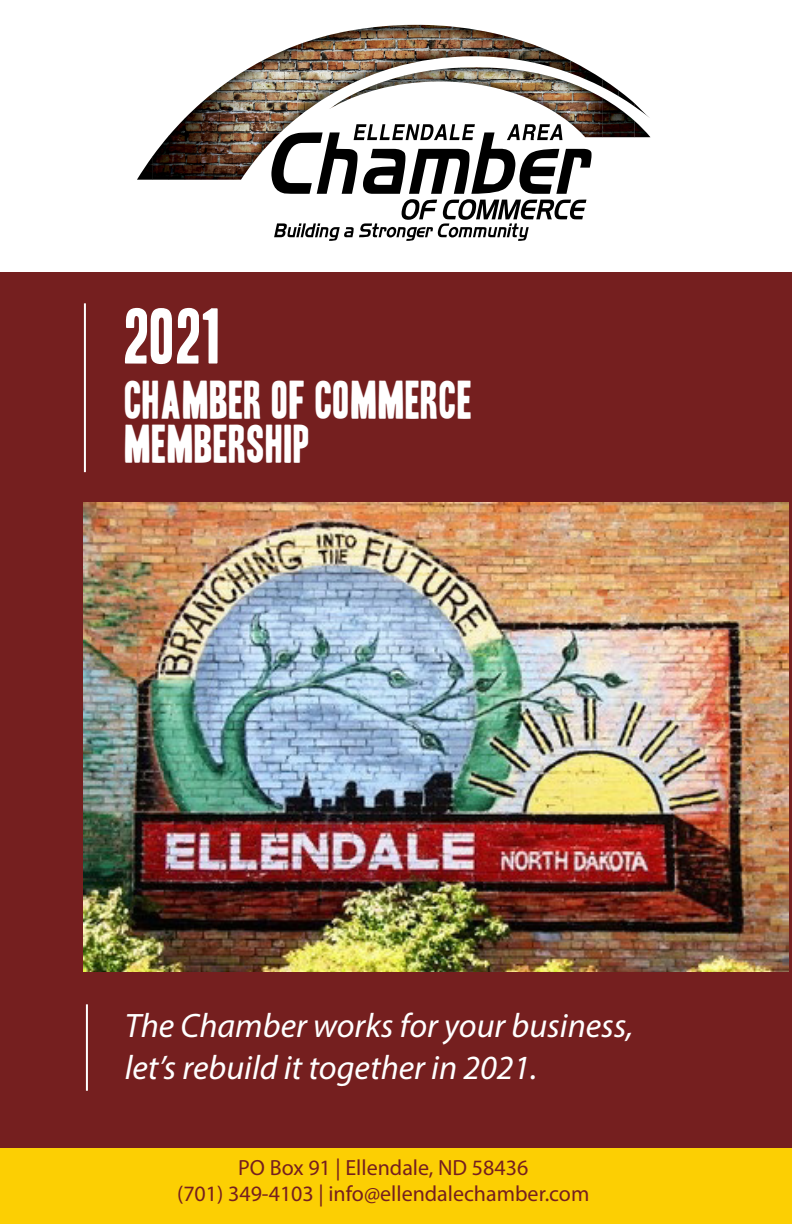
<style>
.page{position:relative;width:792px;height:1224px;background:#fff}
.page>*{position:absolute;margin:0;border:0;box-sizing:border-box;transform-origin:0 0}
.t1{font:68px "Headline One HPLHS";color:#fff}
.t2{font:46px/44px "Headline One HPLHS";letter-spacing:.02em;color:#fff}
.t3{font:italic 34px/42px "Myriad Pro";color:#fff}
.t4{font:22px "Myriad Pro";color:#751f1f}
</style>
<div class="page">
<svg style="left:271px;top:124px;width:321px;height:117px"></svg>
<img style="left:297px;top:25px;width:97px;height:62px">
<img style="left:394px;top:25px;width:128px;height:43px">
<img style="left:265px;top:45px;width:33px;height:88px">
<img style="left:522px;top:41px;width:48px;height:30px">
<img style="left:233px;top:59px;width:32px;height:121px">
<img style="left:570px;top:60px;width:33px;height:23px">
<img style="left:217px;top:78px;width:16px;height:102px">
<img style="left:602px;top:79px;width:16px;height:17px">
<img style="left:201px;top:90px;width:16px;height:90px">
<img style="left:297px;top:87px;width:32px;height:31px">
<img style="left:329px;top:87px;width:16px;height:8px">
<img style="left:618px;top:90px;width:11px;height:8px">
<img style="left:185px;top:103px;width:16px;height:77px">
<img style="left:635px;top:104px;width:15px;height:14px">
<img style="left:169px;top:118px;width:16px;height:62px">
<img style="left:153px;top:135px;width:16px;height:45px">
<img style="left:265px;top:133px;width:15px;height:15px">
<img style="left:137px;top:156px;width:16px;height:24px">
<img style="left:376px;top:67px;width:100px;height:23px">
<img style="left:351px;top:84px;width:26px;height:11px">
<img style="left:570px;top:83px;width:32px;height:54px">
<img style="left:329px;top:95px;width:30px;height:14px">
<img style="left:519px;top:95px;width:51px;height:14px">
<img style="left:602px;top:98px;width:33px;height:39px">
<img style="left:550px;top:109px;width:20px;height:14px">
<img style="left:634px;top:121px;width:17px;height:16px">
<div style="left:0;top:273px;width:792px;height:951px;background:#751f1f"></div>
<img style="left:84px;top:503px;width:704px;height:468px">
<hr style="left:84px;top:303px;width:2px;height:169px;background:#fff">
<hr style="left:86px;top:1004px;width:2px;height:87px;background:#fff">
<div style="left:0;top:1148px;width:792px;height:76px;background:#fccf03"></div>
<p class="t1" style="left:125px;top:303px;width:97px">2021</p>
<p class="t2" style="left:125px;top:379px;width:349px">CHAMBER OF COMMERCE<br>MEMBERSHIP</p>
<p class="t3" style="left:125px;top:1004px;width:510px">The Chamber works for your business, let’s rebuild it together in 2021.</p>
<p class="t4" style="left:238px;top:1154px;width:292px">PO Box 91 | Ellendale, ND 58436</p>
<p class="t4" style="left:177px;top:1180px;width:414px">(701) 349-4103 | info@ellendalechamber.com</p>
</div>
